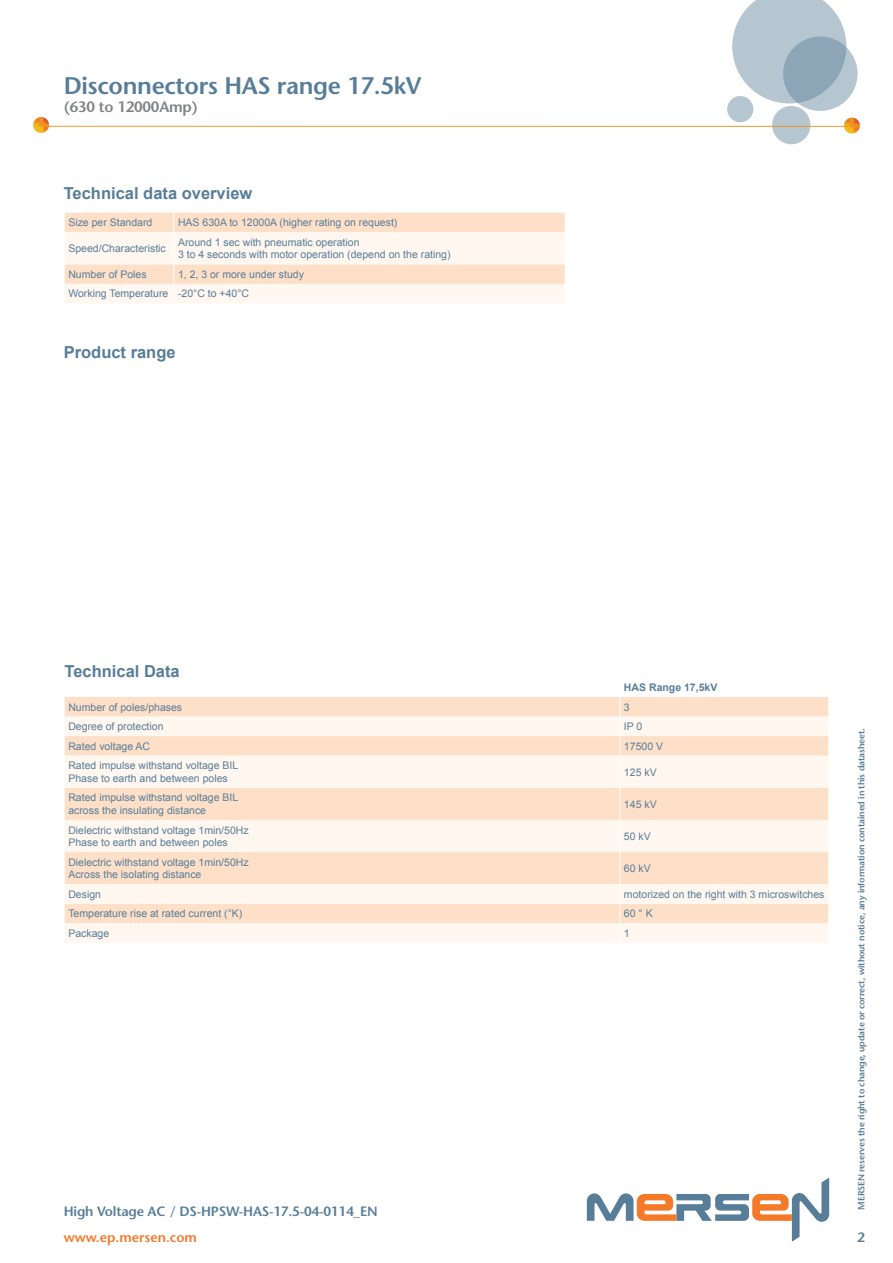
<style>
.page{position:relative;width:893px;height:1263px;background:#fff}
.page>*{position:absolute;margin:0;border:0;box-sizing:border-box;transform-origin:0 0}
.t1{font:600 24px "Stone Sans Std";letter-spacing:-.015em;color:#587d98}
.t2{font:700 16.5px "Arial";color:#587d98}
.t3{font:600 15px "Stone Sans Std";letter-spacing:-.015em;color:#808285}
.t4{font:600 13.5px "Stone Sans Std";letter-spacing:-.015em;color:#587d98}
.t5{font:600 13.5px "Stone Sans Std";color:#f47929}
.t6{font:10.5px/12.6px "Arial";color:#587d98}
.t7{font:700 10.5px "Arial";color:#587d98}
.t8{font:600 9px "Stone Sans Std";letter-spacing:-.015em;color:#587d98}
</style>
<div class="page">
<svg style="left:587px;top:1177px;width:242px;height:65px"></svg>
<div style="left:65px;top:697px;width:763px;height:19px;background:#fee0c9"></div>
<svg style="left:65px;top:716px;width:763px;height:227px;fill:#fff7f0"></svg>
<svg style="left:64px;top:697px;width:1px;height:59px"></svg>
<svg style="left:619px;top:697px;width:1px;height:59px"></svg>
<svg style="left:828px;top:697px;width:1px;height:59px"></svg>
<hr style="left:619px;top:756px;width:1px;height:32px;background:#fff">
<hr style="left:619px;top:788px;width:1px;height:32px;background:#fff">
<hr style="left:619px;top:820px;width:1px;height:32px;background:#fff">
<hr style="left:619px;top:852px;width:1px;height:32px;background:#fff">
<svg style="left:64px;top:904px;width:1px;height:19px"></svg>
<svg style="left:619px;top:884px;width:1px;height:59px"></svg>
<svg style="left:828px;top:904px;width:1px;height:19px"></svg>
<svg style="left:64px;top:213px;width:501px;height:90px"></svg>
<svg style="left:732px;top:0;width:114px;height:103px"></svg>
<svg style="left:783px;top:36px;width:74px;height:75px;fill:#8ca5b7"></svg>
<div style="left:772px;top:106px;width:38px;height:38px;background:#b6c6d1;border-radius:50%"></div>
<div style="left:727px;top:96px;width:26px;height:26px;background:#b6c6d1;border-radius:50%"></div>
<svg style="left:844px;top:118px;width:16px;height:16px"></svg>
<hr style="left:47px;top:126px;width:802px;height:1px;background:#ee9321">
<svg style="left:33px;top:117px;width:16px;height:16px"></svg>
<h1 class="t1" style="left:64px;top:71px;width:359px">Disconnectors HAS range 17.5kV</h1>
<h3 class="t3" style="left:64px;top:98px;width:136px">(630 to 12000Amp)</h3>
<h2 class="t2" style="left:64px;top:182px;width:190px">Technical data overview</h2>
<p class="t6" style="left:68px;top:216px;width:86px">Size per Standard</p>
<p class="t6" style="left:178px;top:216px;width:221px">HAS 630A to 12000A (higher rating on request)</p>
<p class="t6" style="left:68px;top:242px;width:99px">Speed/Characteristic</p>
<p class="t6" style="left:178px;top:236px;width:274px">Around 1 sec with pneumatic operation<br>3 to 4 seconds with motor operation (depend on the rating)</p>
<p class="t6" style="left:68px;top:268px;width:80px">Number of Poles</p>
<p class="t6" style="left:68px;top:265px;width:237px;line-height:19.5px;text-indent:110px">1, 2, 3 or more under study<br>Working Temperature -20°C to +40°C</p>
<h2 class="t2" style="left:64px;top:341px;width:113px">Product range</h2>
<h2 class="t2" style="left:65px;top:661px;width:117px">Technical Data</h2>
<p class="t7" style="left:624px;top:680px;width:95px">HAS Range 17,5kV</p>
<p class="t6" style="left:68px;top:701px;width:115px">Number of poles/phases</p>
<p class="t6" style="left:624px;top:701px;width:7px">3</p>
<p class="t6" style="left:68px;top:720px;width:97px">Degree of protection</p>
<p class="t6" style="left:624px;top:720px;width:20px">IP 0</p>
<p class="t6" style="left:68px;top:740px;width:83px">Rated voltage AC</p>
<p class="t6" style="left:624px;top:740px;width:41px">17500 V</p>
<p class="t6" style="left:68px;top:759px;width:171px">Rated impulse withstand voltage BIL<br>Phase to earth and between poles</p>
<p class="t6" style="left:624px;top:766px;width:34px">125 kV</p>
<p class="t6" style="left:68px;top:791px;width:171px">Rated impulse withstand voltage BIL across the insulating distance</p>
<p class="t6" style="left:624px;top:798px;width:34px">145 kV</p>
<p class="t6" style="left:68px;top:824px;width:182px">Dielectric withstand voltage 1min/50Hz<br>Phase to earth and between poles</p>
<p class="t6" style="left:624px;top:830px;width:28px">50 kV</p>
<p class="t6" style="left:68px;top:856px;width:182px">Dielectric withstand voltage 1min/50Hz<br>Across the isolating distance</p>
<p class="t6" style="left:624px;top:862px;width:28px">60 kV</p>
<p class="t6" style="left:68px;top:888px;width:34px">Design</p>
<p class="t6" style="left:624px;top:888px;width:202px">motorized on the right with 3 microswitches</p>
<p class="t6" style="left:68px;top:907px;width:176px">Temperature rise at rated current (°K)</p>
<p class="t6" style="left:624px;top:907px;width:30px">60 ° K</p>
<p class="t6" style="left:68px;top:927px;width:42px">Package</p>
<p class="t6" style="left:624px;top:927px;width:7px">1</p>
<p class="t8" style="left:856px;top:1209px;width:483px;rotate:-90deg">MERSEN reserves the right to change, update or correct, without notice, any information contained in this datasheet.</p>
<p class="t4" style="left:64px;top:1203px;width:316px">High Voltage AC / DS-HPSW-HAS-17.5-04-0114_EN</p>
<p class="t5" style="left:64px;top:1229px;width:135px">www.ep.mersen.com</p>
<p class="t4" style="left:857px;top:1229px;width:9px">2</p>
</div>
